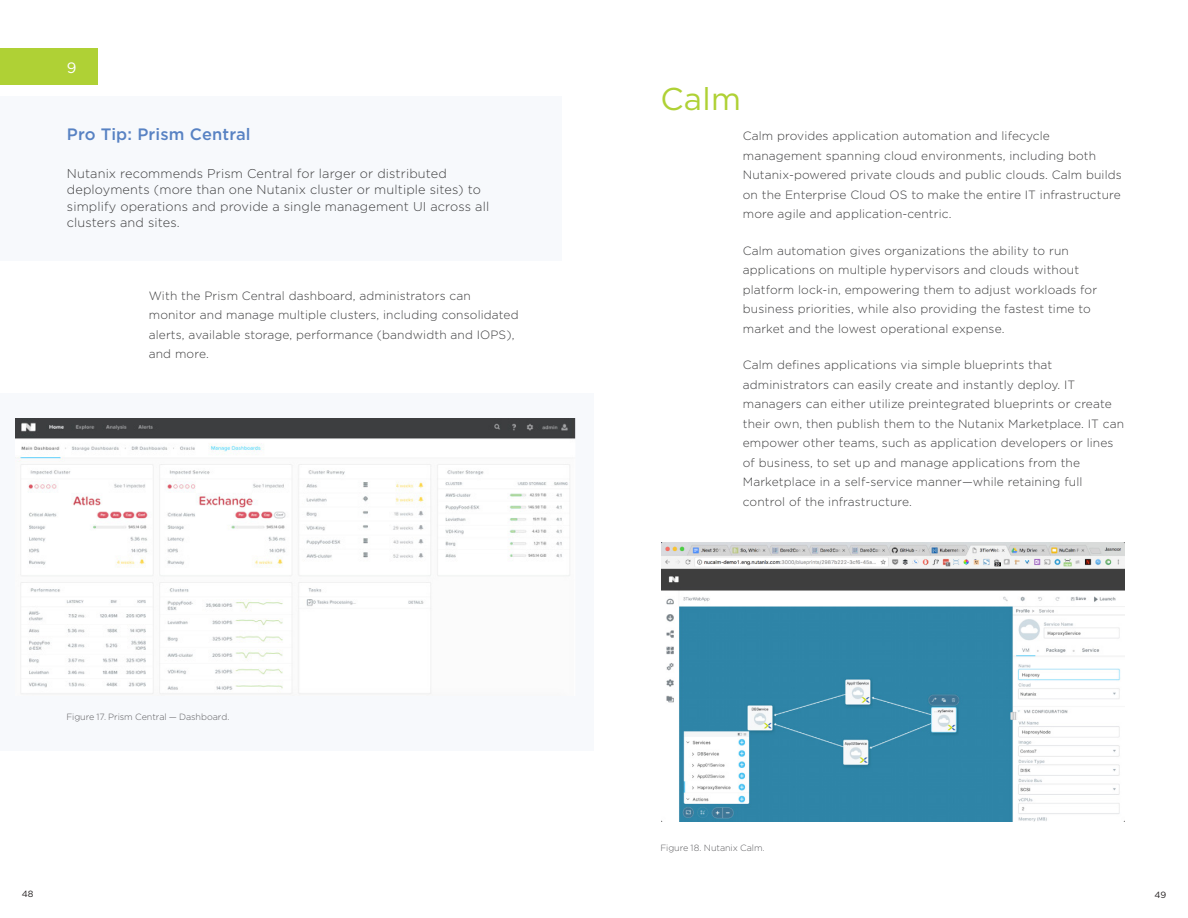
<style>
.page{position:relative;width:1188px;height:918px;background:#fff}
.page>*{position:absolute;margin:0;border:0;box-sizing:border-box;transform-origin:0 0}
.t1{font:31.5px "Gotham";color:#afd135}
.t2{font:500 16.5px "Gotham";letter-spacing:.01em;color:#5882c3}
.t3{font:15px "Gotham";color:#fff}
.t4{font:300 12.75px/16.5px "Gotham";letter-spacing:.01em;color:#3e3e3f}
.t5{font:300 12px/19.5px "Gotham";letter-spacing:.01em;color:#3e3e3f}
.t6{font:300 9px "Gotham";letter-spacing:-.005em;color:#5e5e61}
.t7{font:9px "Gotham";color:#231f20}
</style>
<div class="page">
<div style="left:0;top:394px;width:594px;height:357px;background:#f7f9fc"></div>
<div style="left:0;top:96px;width:561px;height:164px;background:#f7f9fc"></div>
<div style="left:0;top:49px;width:98px;height:36px;background:#afd135"></div>
<img style="left:16px;top:419px;width:560px;height:275px">
<img style="left:661px;top:542px;width:463px;height:280px">
<p class="t3" style="left:67px;top:58px;width:11px">9</p>
<p class="t2" style="left:67px;top:124px;width:185px">Pro Tip: Prism Central</p>
<p class="t4" style="left:67px;top:164px;width:424px">Nutanix recommends Prism Central for larger or distributed deployments (more than one Nutanix cluster or multiple sites) to simplify operations and provide a single management UI across all clusters and sites.</p>
<p class="t5" style="left:149px;top:286px;width:371px">With the Prism Central dashboard, administrators can monitor and manage multiple clusters, including consolidated alerts, available storage, performance (bandwidth and IOPS), and more.</p>
<p class="t6" style="left:66px;top:711px;width:165px">Figure 17. Prism Central — Dashboard.</p>
<p class="t1" style="left:660px;top:79px;width:82px">Calm</p>
<p class="t5" style="left:743px;top:126px;width:381px">Calm provides application automation and lifecycle management spanning cloud environments, including both Nutanix-powered private clouds and public clouds. Calm builds on the Enterprise Cloud OS to make the entire IT infrastructure more agile and application-centric.</p>
<p class="t5" style="left:743px;top:240px;width:356px">Calm automation gives organizations the ability to run applications on multiple hypervisors and clouds without platform lock-in, empowering them to adjust workloads for business priorities, while also providing the fastest time to market and the lowest operational expense.</p>
<p class="t5" style="left:743px;top:355px;width:383px">Calm defines applications via simple blueprints that administrators can easily create and instantly deploy. IT managers can either utilize preintegrated blueprints or create their own, then publish them to the Nutanix Marketplace. IT can empower other teams, such as application developers or lines of business, to set up and manage applications from the Marketplace in a self-service manner—while retaining full control of the infrastructure.</p>
<p class="t6" style="left:660px;top:843px;width:106px">Figure 18. Nutanix Calm.</p>
<p class="t7" style="left:22px;top:888px;width:13px">48</p>
<p class="t7" style="left:1154px;top:889px;width:13px">49</p>
</div>
